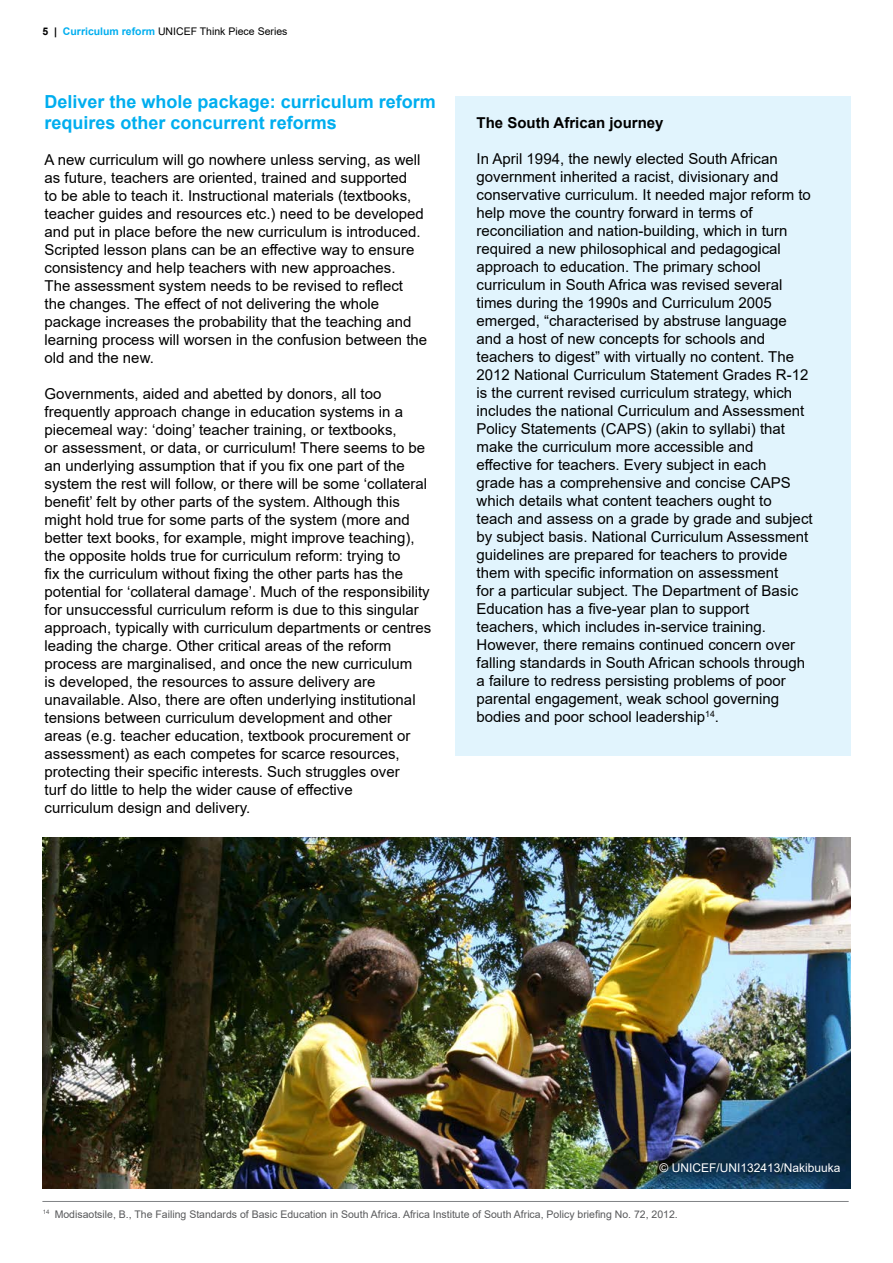
<style>
.page{position:relative;width:893px;height:1263px;background:#fff}
.page>*{position:absolute;margin:0;border:0;box-sizing:border-box;transform-origin:0 0}
.t1{font:700 18px/21px "Arial";color:#00aeef}
.t2{font:15px/18px "Arial";color:#000}
.t3{font:700 15px "Arial";color:#000}
.t4{font:12px "Arial";color:#fff}
.t5{font:10.5px "Arial";color:#58595b}
.t6{font:10.5px "Arial";color:#000}
.s1{font-weight:700}
.s2{font-weight:700;color:#00aeef}
</style>
<div class="page">
<hr style="left:42px;top:1201px;width:807px;height:1px;background:#808285">
<div style="left:456px;top:96px;width:395px;height:660px;background:#e1f4fd"></div>
<img style="left:43px;top:837px;width:807px;height:351px">
<p class="t6" style="left:43px;top:24px;width:246px"><span class="s1">5 |</span> <span class="s2">Curriculum reform</span> UNICEF Think Piece Series</p>
<p class="t1" style="left:45px;top:91px;width:393px">Deliver the whole package: curriculum reform requires other concurrent reforms</p>
<p class="t2" style="left:45px;top:150px;width:384px">A new curriculum will go nowhere unless serving, as well as future, teachers are oriented, trained and supported<br>to be able to teach it. Instructional materials (textbooks, teacher guides and resources etc.) need to be developed and put in place before the new curriculum is introduced.<br>Scripted lesson plans can be an effective way to ensure consistency and help teachers with new approaches.<br>The assessment system needs to be revised to reflect the changes. The effect of not delivering the whole package increases the probability that the teaching and learning process will worsen in the confusion between the old and the new.</p>
<p class="t2" style="left:45px;top:384px;width:388px">Governments, aided and abetted by donors, all too frequently approach change in education systems in a piecemeal way: ‘doing’ teacher training, or textbooks,<br>or assessment, or data, or curriculum! There seems to be an underlying assumption that if you fix one part of the system the rest will follow, or there will be some ‘collateral benefit’ felt by other parts of the system. Although this might hold true for some parts of the system (more and better text books, for example, might improve teaching), the opposite holds true for curriculum reform: trying to<br>fix the curriculum without fixing the other parts has the potential for ‘collateral damage’. Much of the responsibility for unsuccessful curriculum reform is due to this singular approach, typically with curriculum departments or centres leading the charge. Other critical areas of the reform process are marginalised, and once the new curriculum<br>is developed, the resources to assure delivery are unavailable. Also, there are often underlying institutional tensions between curriculum development and other areas (e.g. teacher education, textbook procurement or assessment) as each competes for scarce resources, protecting their specific interests. Such struggles over<br>turf do little to help the wider cause of effective<br>curriculum design and delivery.</p>
<p class="t3" style="left:477px;top:112px;width:188px">The South African journey</p>
<p class="t2" style="left:477px;top:149px;width:338px">In April 1994, the newly elected South African government inherited a racist, divisionary and conservative curriculum. It needed major reform to help move the country forward in terms of reconciliation and nation-building, which in turn required a new philosophical and pedagogical approach to education. The primary school curriculum in South Africa was revised several times during the 1990s and Curriculum 2005 emerged, “characterised by abstruse language and a host of new concepts for schools and teachers to digest” with virtually no content. The 2012 National Curriculum Statement Grades R-12 is the current revised curriculum strategy, which includes the national Curriculum and Assessment Policy Statements (CAPS) (akin to syllabi) that make the curriculum more accessible and effective for teachers. Every subject in each<br>grade has a comprehensive and concise CAPS which details what content teachers ought to<br>teach and assess on a grade by grade and subject by subject basis. National Curriculum Assessment guidelines are prepared for teachers to provide them with specific information on assessment<br>for a particular subject. The Department of Basic Education has a five-year plan to support teachers, which includes in-service training.<br>However, there remains continued concern over falling standards in South African schools through a failure to redress persisting problems of poor parental engagement, weak school governing bodies and poor school leadership<sup>14</sup>.</p>
<p class="t4" style="left:660px;top:1159px;width:182px">© UNICEF/UNI132413/Nakibuuka</p>
<p class="t5" style="left:43px;top:1207px;width:637px"><sup>14</sup> Modisaotsile, B., The Failing Standards of Basic Education in South Africa. Africa Institute of South Africa, Policy briefing No. 72, 2012.</p>
</div>
